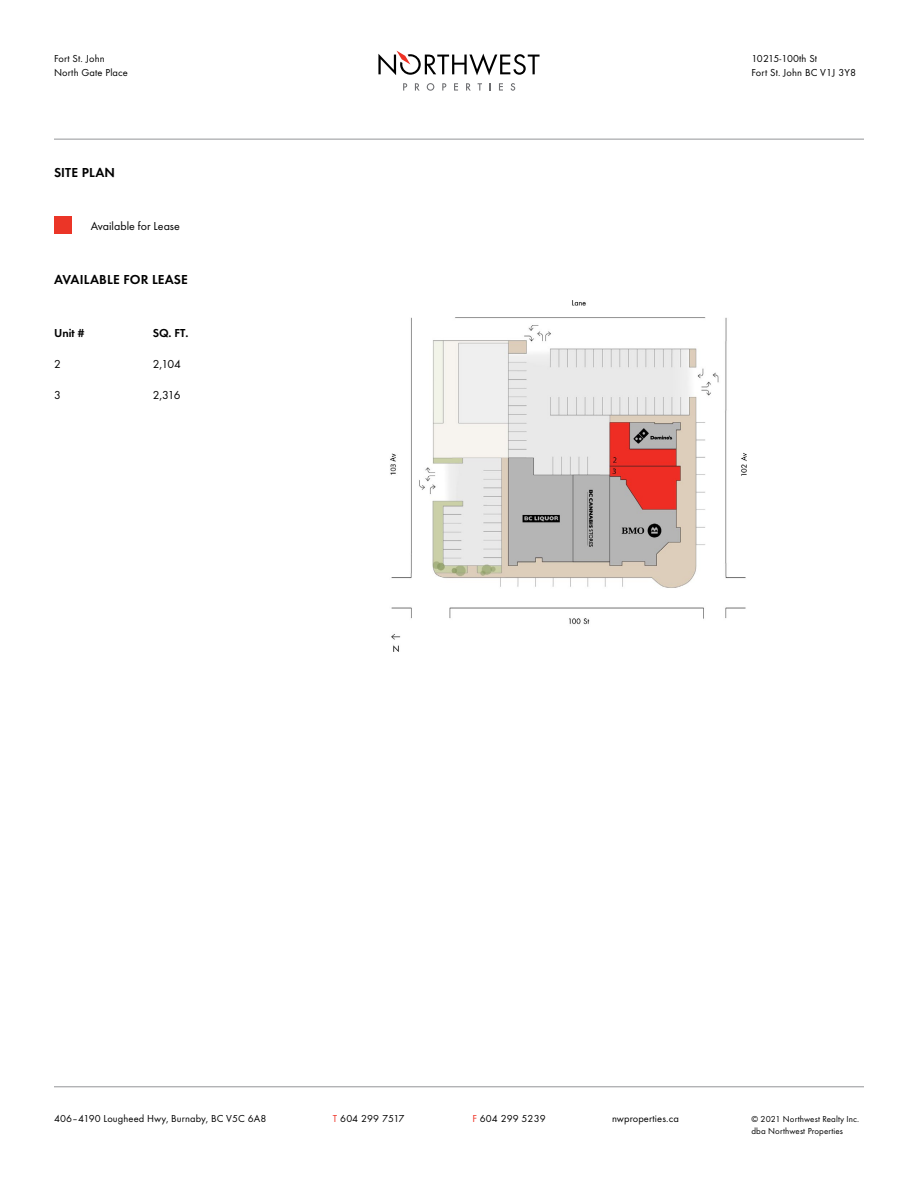
<style>
.page{position:relative;width:918px;height:1188px;background:#fff}
.page>*{position:absolute;margin:0;border:0;box-sizing:border-box;transform-origin:0 0}
.t1{font:600 13.5px "Futura T";letter-spacing:.01em;color:#000}
.t2{font:12px "Futura T";color:#000}
.t3{font:600 12px "Futura T";color:#000}
.t4{font:10.5px/13.5px "Futura T";letter-spacing:.01em;color:#000}
.t5{font:9px/12px "Futura T";letter-spacing:.01em;color:#000}
.s1{color:#ee3124}
</style>
<div class="page">
<hr style="left:54px;top:1086px;width:810px;height:1px;background:#939598">
<svg style="left:403px;top:83px;width:4px;height:8px"></svg>
<svg style="left:415px;top:83px;width:5px;height:8px"></svg>
<svg style="left:427px;top:83px;width:7px;height:8px"></svg>
<svg style="left:442px;top:83px;width:4px;height:8px"></svg>
<svg style="left:454px;top:83px;width:4px;height:8px"></svg>
<svg style="left:466px;top:83px;width:5px;height:8px"></svg>
<svg style="left:478px;top:83px;width:4px;height:8px"></svg>
<svg style="left:499px;top:83px;width:4px;height:8px"></svg>
<svg style="left:511px;top:83px;width:4px;height:8px"></svg>
<svg style="left:378px;top:51px;width:162px;height:24px"></svg>
<hr style="left:54px;top:139px;width:810px;height:1px;background:#939598">
<div style="left:54px;top:216px;width:18px;height:18px;background:#eb3527"></div>
<img style="left:390px;top:300px;width:357px;height:351px">
<p class="t4" style="left:54px;top:52px;width:75px">Fort St. John<br>North Gate Place</p>
<p class="t1" style="left:54px;top:164px;width:63px">SITE PLAN</p>
<p class="t2" style="left:91px;top:219px;width:91px">Available for Lease</p>
<p class="t1" style="left:54px;top:272px;width:135px">AVAILABLE FOR LEASE</p>
<p class="t3" style="left:54px;top:326px;width:32px">Unit #</p>
<p class="t2" style="left:54px;top:357px;width:8px">2</p>
<p class="t2" style="left:54px;top:388px;width:8px">3</p>
<p class="t3" style="left:153px;top:326px;width:37px">SQ. FT.</p>
<p class="t2" style="left:153px;top:357px;width:30px">2,104</p>
<p class="t2" style="left:153px;top:388px;width:29px">2,316</p>
<p class="t4" style="left:751px;top:52px;width:106px">10215-100th St<br>Fort St. John BC V1J 3Y8</p>
<p class="t4" style="left:54px;top:1111px;width:214px">406–4190 Lougheed Hwy, Burnaby, BC V5C 6A8</p>
<p class="t4" style="left:333px;top:1111px;width:73px"><span class="s1">T</span> 604 299 7517</p>
<p class="t4" style="left:472px;top:1111px;width:75px"><span class="s1">F</span> 604 299 5239</p>
<p class="t4" style="left:612px;top:1111px;width:68px">nwproperties.ca</p>
<p class="t5" style="left:752px;top:1113px;width:109px">© 2021 Northwest Realty Inc. dba Northwest Properties</p>
</div>
